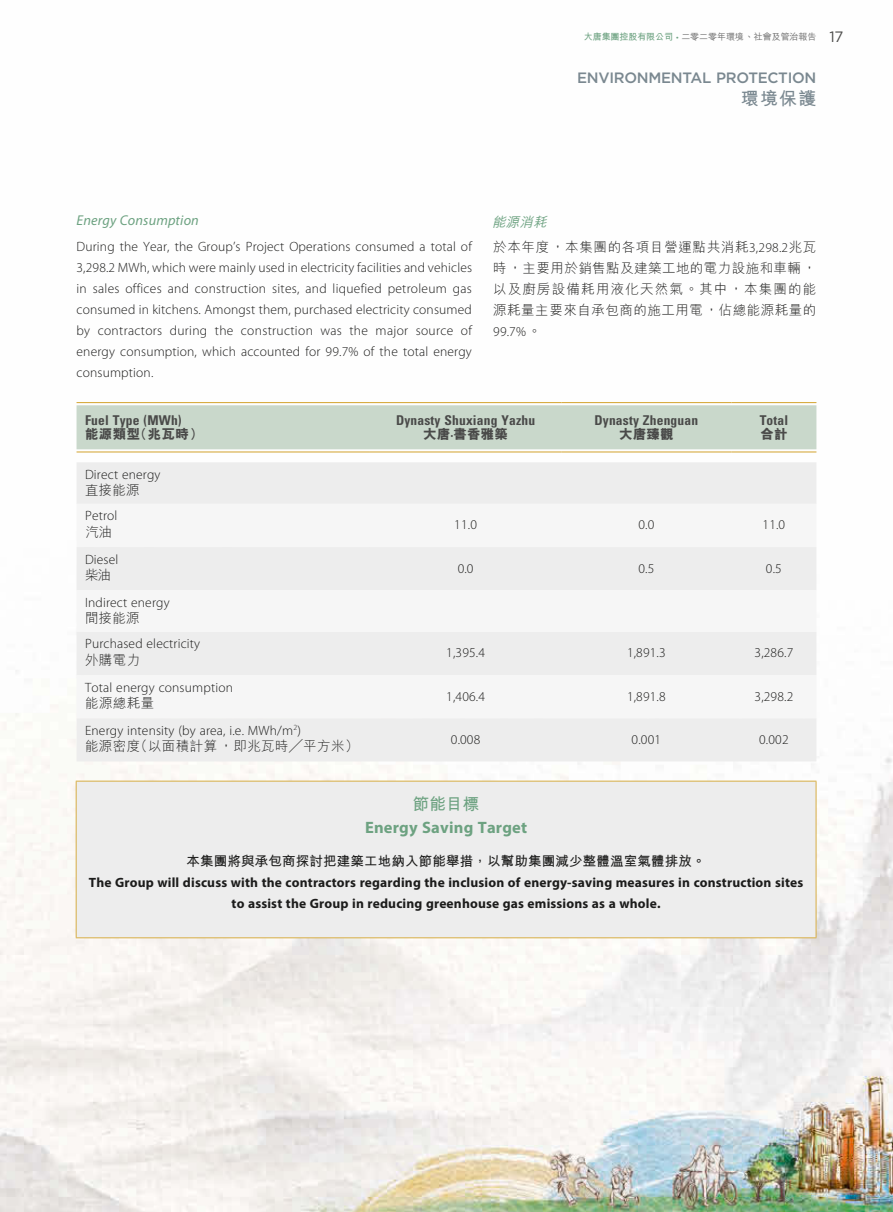
<style>
.page{position:relative;width:893px;height:1212px;background:#fff}
.page>*{position:absolute;margin:0;border:0;box-sizing:border-box;transform-origin:0 0}
.t1{font:700 18px "M Hei HK";color:#7a8890}
.t2{font:700 16.5px "Myriad Pro";letter-spacing:.01em;color:#6da281}
.t3{font:700 16.5px "M Hei HK";color:#6da281}
.t4{font:500 15px "Gotham";letter-spacing:-.02em;color:#7a8890}
.t5{font:italic 14.25px "Myriad Pro";letter-spacing:.01em;color:#6da281}
.t6{font:300 13.5px/21px "Myriad Pro";letter-spacing:.015em;color:#1c1c1b;text-align:justify}
.t7{font:700 13.5px/21px "Myriad Pro";letter-spacing:.01em;color:#1c1c1b;text-align:center}
.t8{font:300 13.5px/21px "M Hei HK";letter-spacing:.04em;color:#1c1c1b}
.t9{font:700 condensed 13.5px "Univers LT Std";letter-spacing:.015em;color:#4a4a49}
.t10{font:700 13.5px "M Hei HK";letter-spacing:.01em;color:#1c1c1b}
.t11{font:800 13.5px "M Hei HK";letter-spacing:.015em;color:#4a4a49}
.t12{font:500 9px "M Hei HK";letter-spacing:-.01em;color:#6f6f6f}
.s1{font-weight:700;color:#6da281}
.s2{font-family:"Myriad Pro";font-weight:400;color:#6da281}
.s3{font-family:"Gotham";font-weight:400;font-size:15px;color:#4a4a49}
.s4{font-weight:500;font-style:italic;color:#6da281}
.s5{font-family:"Myriad Pro"}
.s6{font-family:"M Hei HK"}
.s7{font-family:"Univers LT Std";font-weight:700;font-stretch:condensed}
.s8{font-family:"M Sung HK"}
</style>
<div class="page">
<img style="left:0;top:402px;width:893px;height:810px">
<div style="left:77px;top:405px;width:739px;height:44px;background:#c9d8cb"></div>
<div style="left:77px;top:462px;width:739px;height:299px;background:#ededed"></div>
<svg style="left:77px;top:504px;width:739px;height:214px;fill:#f6f6f6"></svg>
<hr style="left:77px;top:402px;width:293px;height:1px;background:#d7ad44">
<hr style="left:370px;top:402px;width:191px;height:1px;background:#d7ad44">
<hr style="left:561px;top:402px;width:170px;height:1px;background:#d7ad44">
<hr style="left:731px;top:402px;width:85px;height:1px;background:#d7ad44">
<hr style="left:77px;top:451px;width:293px;height:1px;background:#d7ad44">
<hr style="left:370px;top:451px;width:191px;height:1px;background:#d7ad44">
<hr style="left:561px;top:451px;width:170px;height:1px;background:#d7ad44">
<hr style="left:731px;top:451px;width:85px;height:1px;background:#d7ad44">
<div style="left:76px;top:781px;width:740px;height:157px;background:#ededed"></div>
<hr style="left:76px;top:781px;width:740px;height:1px;background:#d7ad44">
<hr style="left:76px;top:781px;width:1px;height:156px;background:#d7ad44">
<hr style="left:816px;top:781px;width:1px;height:156px;background:#d7ad44">
<hr style="left:76px;top:937px;width:740px;height:1px;background:#d7ad44">
<p class="t12" style="left:584px;top:30px;width:261px"><span class="s1">大唐集團控股有限公司</span> <span class="s2">•</span> 二零二零年環境、社會及管治報告 <span class="s3">17</span></p>
<p class="t4" style="left:577px;top:68px;width:241px">ENVIRONMENTAL PROTECTION</p>
<h1 class="t1" style="left:741px;top:86px;width:77px">環境保護</h1>
<p class="t5" style="left:77px;top:213px;width:124px">Energy Consumption</p>
<p class="t6" style="left:77px;top:236px;width:397px">During the Year, the Group’s Project Operations consumed a total of 3,298.2 MWh, which were mainly used in electricity facilities and vehicles in sales offices and construction sites, and liquefied petroleum gas consumed in kitchens. Amongst them, purchased electricity consumed by contractors during the construction was the major source of energy consumption, which accounted for 99.7% of the total energy consumption.</p>
<p class="t8" style="left:492px;top:209px;width:326px;line-height:25.2px"><span class="s4">能源消耗<br></span>於本年度，本集團的各項目營運點共消耗<span class="s5">3,298.2</span>兆瓦</p>
<p class="t8" style="left:493px;top:257px;width:325px;text-align:justify">時，主要用於銷售點及建築工地的電力設施和車輛，以及廚房設備耗用液化天然氣。其中，本集團的能源耗量主要來自承包商的施工用電，佔總能源耗量的</p>
<p class="t6" style="left:493px;top:321px;width:50px">99.7%<span class="s6">。</span></p>
<p class="t9" style="left:85px;top:412px;width:98px">Fuel Type (MWh)</p>
<p class="t11" style="left:85px;top:425px;width:120px">能源類型（兆瓦時）</p>
<p class="t6" style="left:85px;top:464px;width:77px">Direct energy</p>
<p class="t8" style="left:85px;top:479px;width:56px">直接能源</p>
<p class="t6" style="left:85px;top:505px;width:34px">Petrol</p>
<p class="t8" style="left:85px;top:521px;width:29px">汽油</p>
<p class="t6" style="left:85px;top:549px;width:35px">Diesel</p>
<p class="t8" style="left:85px;top:564px;width:28px">柴油</p>
<p class="t9" style="left:396px;top:412px;width:141px">Dynasty Shuxiang Yazhu</p>
<p class="t11" style="left:423px;top:425px;width:87px">大唐<span class="s7">·</span>書香雅築</p>
<p class="t9" style="left:594px;top:412px;width:105px">Dynasty Zhenguan</p>
<p class="t11" style="left:619px;top:425px;width:56px">大唐臻觀</p>
<p class="t9" style="left:760px;top:412px;width:30px">Total</p>
<p class="t11" style="left:760px;top:425px;width:29px">合計</p>
<p class="t6" style="left:454px;top:515px;width:24px">11.0</p>
<p class="t6" style="left:638px;top:515px;width:17px">0.0</p>
<p class="t6" style="left:763px;top:515px;width:24px">11.0</p>
<p class="t6" style="left:458px;top:558px;width:17px">0.0</p>
<p class="t6" style="left:638px;top:558px;width:17px">0.5</p>
<p class="t6" style="left:766px;top:558px;width:17px">0.5</p>
<p class="t6" style="left:85px;top:592px;width:86px">Indirect energy</p>
<p class="t8" style="left:85px;top:607px;width:56px">間接能源</p>
<p class="t6" style="left:85px;top:633px;width:117px">Purchased electricity</p>
<p class="t8" style="left:85px;top:649px;width:57px">外購電力</p>
<p class="t6" style="left:446px;top:643px;width:40px">1,395.4</p>
<p class="t6" style="left:627px;top:643px;width:40px">1,891.3</p>
<p class="t6" style="left:755px;top:643px;width:40px">3,286.7</p>
<p class="t6" style="left:85px;top:677px;width:149px">Total energy consumption</p>
<p class="t8" style="left:85px;top:692px;width:71px">能源總耗量</p>
<p class="t6" style="left:446px;top:686px;width:40px">1,406.4</p>
<p class="t6" style="left:627px;top:686px;width:40px">1,891.8</p>
<p class="t6" style="left:755px;top:686px;width:40px">3,298.2</p>
<p class="t6" style="left:85px;top:720px;width:217px">Energy intensity (by area, i.e. MWh/m<sup>2</sup>)</p>
<p class="t8" style="left:85px;top:735px;width:275px">能源密度（以面積計算，即兆瓦時<span class="s8">╱</span>平方米）</p>
<p class="t6" style="left:451px;top:729px;width:31px">0.008</p>
<p class="t6" style="left:632px;top:729px;width:31px">0.001</p>
<p class="t6" style="left:759px;top:729px;width:31px">0.002</p>
<p class="t3" style="left:413px;top:792px;width:68px">節能目標</p>
<p class="t2" style="left:365px;top:816px;width:164px">Energy Saving Target</p>
<p class="t10" style="left:187px;top:851px;width:520px">本集團將與承包商探討把建築工地納入節能舉措，以幫助集團減少整體溫室氣體排放。</p>
<p class="t7" style="left:89px;top:872px;width:716px">The Group will discuss with the contractors regarding the inclusion of energy-saving measures in construction sites to assist the Group in reducing greenhouse gas emissions as a whole.</p>
</div>
